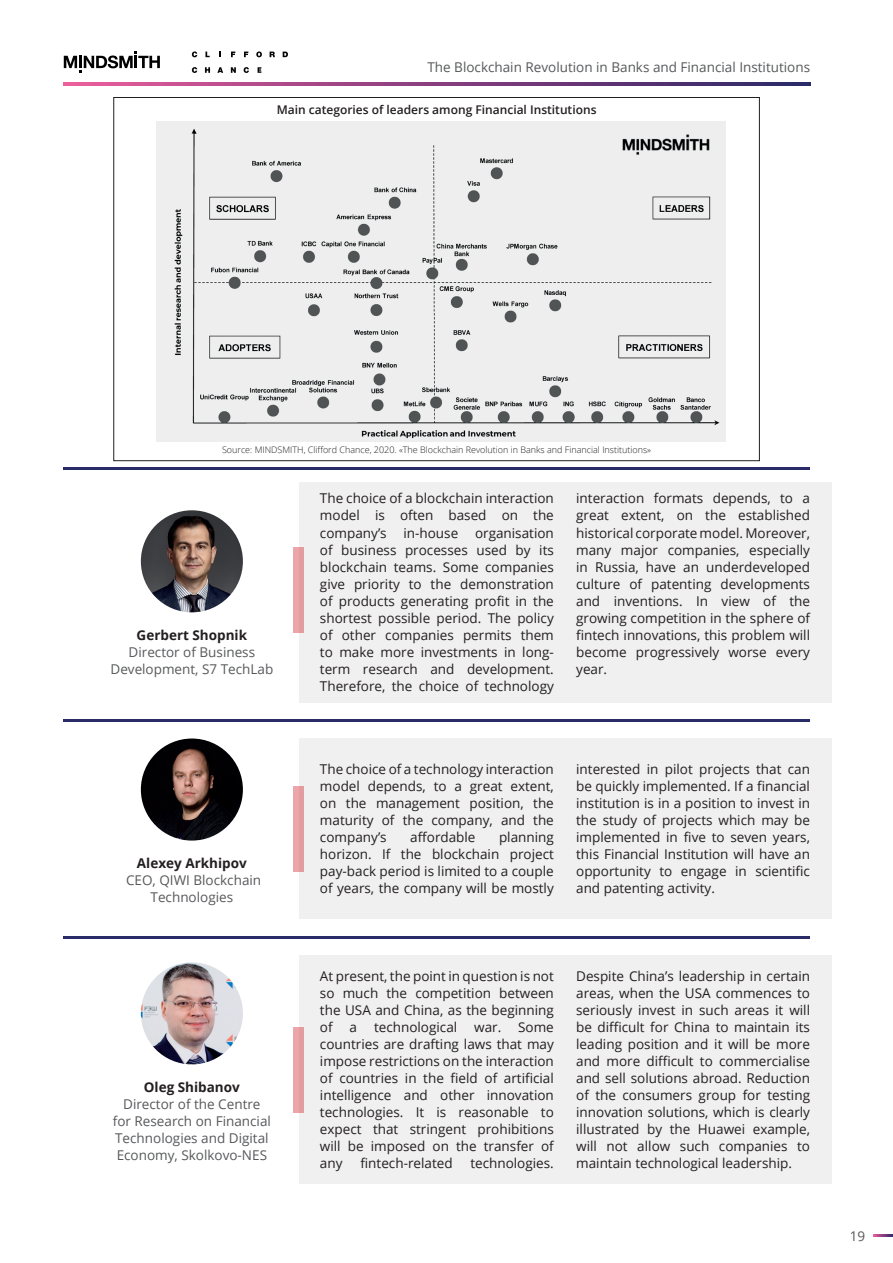
<style>
.page{position:relative;width:893px;height:1263px;background:#fff}
.page>*{position:absolute;margin:0;border:0;box-sizing:border-box;transform-origin:0 0}
.текст{font:13.5px/17px "Open Sans";color:#231f20;text-align:justify}
.факты{font:13.5px/17px "Open Sans";color:#57585a;text-align:center}
.подзаголовок{font:700 13.5px "Open Sans";color:#231f20}
.факты-2{font:600 12px "Open Sans";color:#231f20}
.сноски{font:300 9px "Open Sans";color:#231f20}
</style>
<div class="page">
<svg style="left:64px;top:82px;width:746px;height:3px;background:#89407f"></svg>
<svg style="left:64px;top:51px;width:96px;height:22px"></svg>
<svg style="left:873px;top:1234px;width:20px;height:2px"></svg>
<svg style="left:192px;top:51px;width:5px;height:6px"></svg>
<svg style="left:205px;top:52px;width:5px;height:5px"></svg>
<svg style="left:231px;top:52px;width:4px;height:5px"></svg>
<svg style="left:244px;top:52px;width:4px;height:5px"></svg>
<svg style="left:256px;top:51px;width:6px;height:6px"></svg>
<svg style="left:270px;top:52px;width:5px;height:5px"></svg>
<svg style="left:283px;top:52px;width:5px;height:5px"></svg>
<svg style="left:192px;top:67px;width:5px;height:6px"></svg>
<svg style="left:205px;top:67px;width:5px;height:6px"></svg>
<svg style="left:217px;top:67px;width:6px;height:6px"></svg>
<svg style="left:231px;top:67px;width:5px;height:6px"></svg>
<svg style="left:244px;top:67px;width:5px;height:6px"></svg>
<svg style="left:258px;top:67px;width:3px;height:6px"></svg>
<img style="left:157px;top:121px;width:568px;height:320px">
<hr style="left:64px;top:467px;width:746px;height:3px;background:#292b68">
<hr style="left:64px;top:719px;width:746px;height:3px;background:#292b68">
<hr style="left:64px;top:936px;width:746px;height:2px;background:#292b68">
<img style="left:141px;top:510px;width:102px;height:102px;border-radius:51px">
<div style="left:299px;top:482px;width:532px;height:220px;background:#f0f0f0"></div>
<div style="left:294px;top:547px;width:10px;height:85px;background:#e7a0a3"></div>
<img style="left:141px;top:738px;width:102px;height:102px;border-radius:51px">
<div style="left:299px;top:738px;width:532px;height:181px;background:#f0f0f0"></div>
<div style="left:294px;top:786px;width:10px;height:85px;background:#e7a0a3"></div>
<img style="left:141px;top:962px;width:102px;height:102px;border-radius:51px">
<div style="left:299px;top:955px;width:532px;height:229px;background:#f0f0f0"></div>
<div style="left:294px;top:1027px;width:10px;height:85px;background:#e7a0a3"></div>
<p class="факты" style="left:427px;top:59px;width:384px">The Blockchain Revolution in Banks and Financial Institutions</p>
<p class="факты-2" style="left:277px;top:102px;width:321px">Main categories of leaders among Financial Institutions</p>
<p class="сноски" style="left:222px;top:444px;width:431px">Source: MINDSMITH, Clifford Chance, 2020. «The Blockchain Revolution in Banks and Financial Institutions»</p>
<p class="подзаголовок" style="left:137px;top:625px;width:112px">Gerbert Shopnik</p>
<p class="факты" style="left:110px;top:643px;width:164px">Director of Business<br>Development, S7 TechLab</p>
<p class="подзаголовок" style="left:137px;top:853px;width:111px">Alexey Arkhipov</p>
<p class="факты" style="left:126px;top:871px;width:137px">CEO, QIWI Blockchain<br>Technologies</p>
<p class="подзаголовок" style="left:144px;top:1077px;width:98px">Oleg Shibanov</p>
<p class="факты" style="left:113px;top:1095px;width:160px">Director of the Centre for Research on Financial<br>Technologies and Digital<br>Economy, Skolkovo-NES</p>
<p class="текст" style="left:320px;top:490px;width:235px">The choice of a blockchain interaction model is often based on the company’s in-house organisation of business processes used by its blockchain teams. Some companies give priority to the demonstration of products generating profit in the shortest possible period. The policy of other companies permits them to make more investments in long&shy;term research and development.<br>Therefore, the choice of technology</p>
<p class="текст" style="left:576px;top:490px;width:235px">interaction formats depends, to a great extent, on the established historical corporate model. Moreover, many major companies, especially in Russia, have an underdeveloped culture of patenting developments and inventions. In view of the growing competition in the sphere of fintech innovations, this problem will become progressively worse every year.</p>
<p class="текст" style="left:320px;top:760px;width:235px">The choice of a technology interaction model depends, to a great extent, on the management position, the maturity of the company, and the company’s</p>
<p class="текст" style="left:410px;top:828px;width:67px">affordable</p>
<p class="текст" style="left:320px;top:828px;width:235px;text-indent:179px">planning horizon. If the blockchain project pay-back period is limited to a couple of years, the company will be mostly</p>
<p class="текст" style="left:576px;top:760px;width:235px">interested in pilot projects that can be quickly implemented. If a financial institution is in a position to invest in the study of projects which may be implemented in five to seven years, this Financial Institution will have an opportunity to engage in scientific and patenting activity.</p>
<p class="текст" style="left:320px;top:967px;width:235px">At present, the point in question is not so much the competition between the USA and China, as the beginning of</p>
<p class="текст" style="left:350px;top:1018px;width:9px">a</p>
<p class="текст" style="left:374px;top:1018px;width:85px">technological</p>
<p class="текст" style="left:474px;top:1018px;width:29px">war.</p>
<p class="текст" style="left:320px;top:1018px;width:235px;text-indent:198px">Some countries are drafting laws that may impose restrictions on the interaction of countries in the field of artificial intelligence and other innovation technologies. It is reasonable to expect that stringent prohibitions will be imposed on the transfer of any</p>
<p class="текст" style="left:360px;top:1154px;width:94px">fintech-related</p>
<p class="текст" style="left:470px;top:1154px;width:85px">technologies.</p>
<p class="текст" style="left:576px;top:967px;width:235px">Despite China’s leadership in certain areas, when the USA commences to seriously invest in such areas it will be difficult for China to maintain its leading position and it will be more and more difficult to commercialise and sell solutions abroad. Reduction of the consumers group for testing innovation solutions, which is clearly illustrated by the Huawei example, will not allow such companies to maintain technological leadership.</p>
<p class="факты" style="left:850px;top:1227px;width:17px">19</p>
</div>
